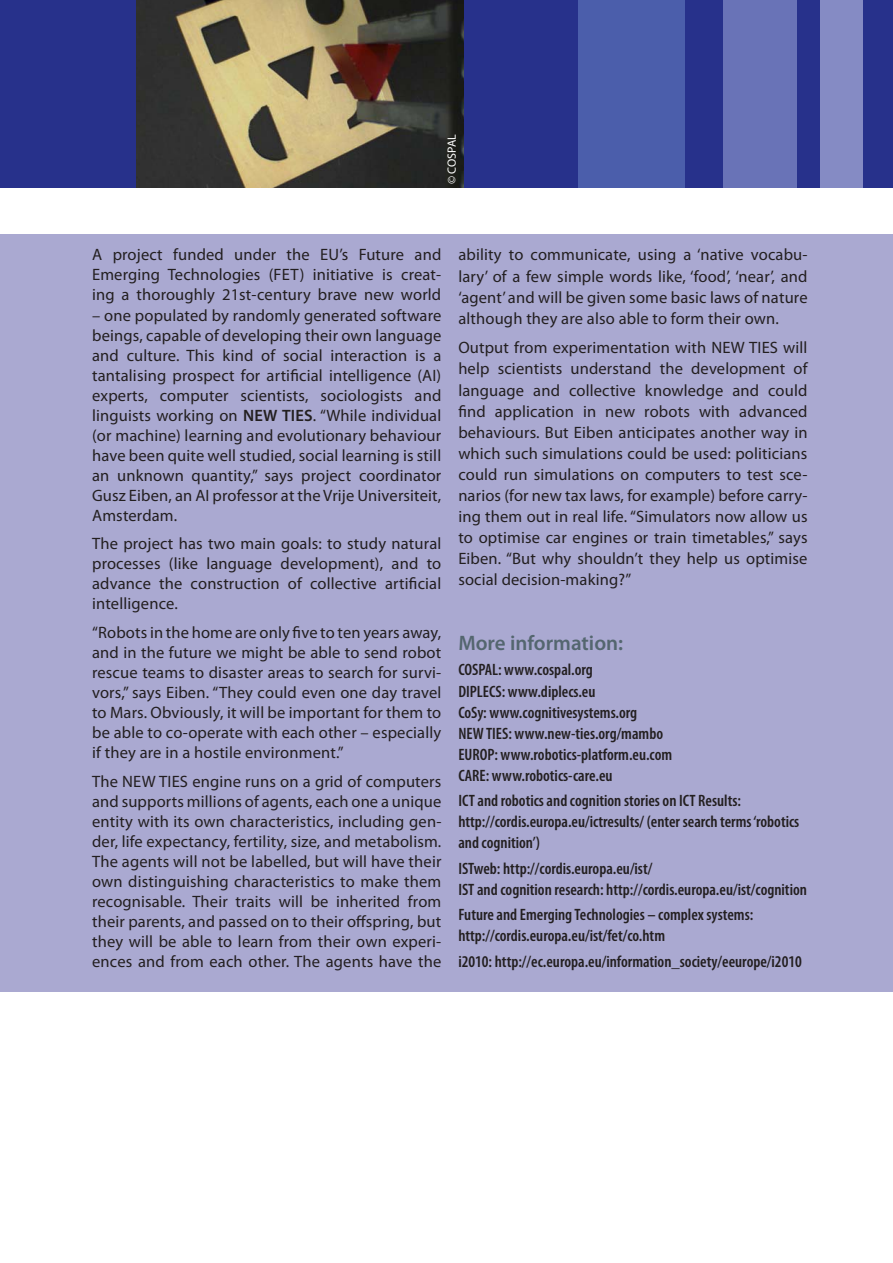
<style>
.page{position:relative;width:893px;height:1263px;background:#fff}
.page>*{position:absolute;margin:0;border:0;box-sizing:border-box;transform-origin:0 0}
.t1{font:600 21px "Myriad Pro";color:#54666f}
.t2{font:16.5px/20px "Myriad Pro";letter-spacing:.01em;color:#231f20;text-align:justify}
.t3{font:600 condensed 16.5px/21.1px "Myriad Pro";color:#231f20}
.t4{font:12px "Myriad Pro";color:#fff}
.s1{font-weight:600}
</style>
<div class="page">
<div style="left:0;top:0;width:893px;height:187px;background:#27318b"></div>
<img style="left:136px;top:0;width:327px;height:187px">
<div style="left:821px;top:0;width:42px;height:187px;background:#858bc4"></div>
<div style="left:723px;top:0;width:74px;height:187px;background:#6973b7"></div>
<div style="left:578px;top:0;width:107px;height:187px;background:#4b5eab"></div>
<div style="left:0;top:234px;width:893px;height:758px;background:#aaa9d1"></div>
<p class="t4" style="left:447px;top:184px;width:51px;rotate:-90deg">© COSPAL</p>
<p class="t2" style="left:92px;top:246px;width:351px">A project funded under the EU’s Future and Emerging Technologies (FET) initiative is creat&shy;ing a thoroughly 21st-century brave new world</p>
<p class="t2" style="left:92px;top:306px;width:351px">– one populated by randomly generated software beings, capable of developing their own language and culture. This kind of social interaction is a tantalising prospect for artificial intelligence (AI) experts, computer scientists, sociologists and linguists working on <span class="s1">NEW TIES</span>. “While individual (or machine) learning and evolutionary behaviour have been quite well studied, social learning is still an unknown quantity,” says project coordinator Gusz Eiben, an AI professor at the Vrije Universiteit, Amsterdam.</p>
<p class="t2" style="left:92px;top:535px;width:351px">The project has two main goals: to study natural processes (like language development), and to advance the construction of collective artificial intelligence.</p>
<p class="t2" style="left:92px;top:623px;width:351px">“Robots in the home are only five to ten years away, and in the future we might be able to send robot rescue teams to disaster areas to search for survi&shy;vors,” says Eiben. “They could even one day travel to Mars. Obviously, it will be important for them to be able to co-operate with each other – especially if they are in a hostile environment.”</p>
<p class="t2" style="left:92px;top:772px;width:351px">The NEW TIES engine runs on a grid of computers and supports millions of agents, each one a unique entity with its own characteristics, including gen&shy;der, life expectancy, fertility, size, and metabolism.<br>The agents will not be labelled, but will have their own distinguishing characteristics to make them recognisable. Their traits will be inherited from their parents, and passed on to their offspring, but they will be able to learn from their own experi&shy;ences and from each other. The agents have the</p>
<p class="t2" style="left:458px;top:245px;width:351px;line-height:21.1px">ability to communicate, using a ‘native vocabu&shy;lary’ of a few simple words like, ‘food’, ‘near’, and ‘agent’ and will be given some basic laws of nature although they are also able to form their own.</p>
<p class="t2" style="left:458px;top:338px;width:351px;line-height:21.1px">Output from experimentation with NEW TIES will help scientists understand the development of language and collective knowledge and could find application in new robots with advanced behaviours. But Eiben anticipates another way in which such simulations could be used: politicians could run simulations on computers to test sce&shy;narios (for new tax laws, for example) before carry&shy;ing them out in real life. “Simulators now allow us to optimise car engines or train timetables,” says Eiben. “But why shouldn’t they help us optimise social decision-making?”</p>
<p class="t1" style="left:458px;top:635px;width:166px">More information:</p>
<p class="t3" style="left:458px;top:660px;width:215px">COSPAL: www.cospal.org<br>DIPLECS: www.diplecs.eu<br>CoSy: www.cognitivesystems.org<br>NEW TIES: www.new-ties.org/mambo<br>EUROP: www.robotics-platform.eu.com<br>CARE: www.robotics-care.eu</p>
<p class="t3" style="left:458px;top:791px;width:343px">ICT and robotics and cognition stories on ICT Results: http://cordis.europa.eu/ictresults/ (enter search terms ‘robotics and cognition’)</p>
<p class="t3" style="left:458px;top:859px;width:350px">ISTweb: http://cordis.europa.eu/ist/<br>IST and cognition research: http://cordis.europa.eu/ist/cognition</p>
<p class="t3" style="left:458px;top:905px;width:296px">Future and Emerging Technologies – complex systems: http://cordis.europa.eu/ist/fet/co.htm</p>
<p class="t3" style="left:458px;top:952px;width:345px">i2010: http://ec.europa.eu/information_society/eeurope/i2010</p>
</div>
